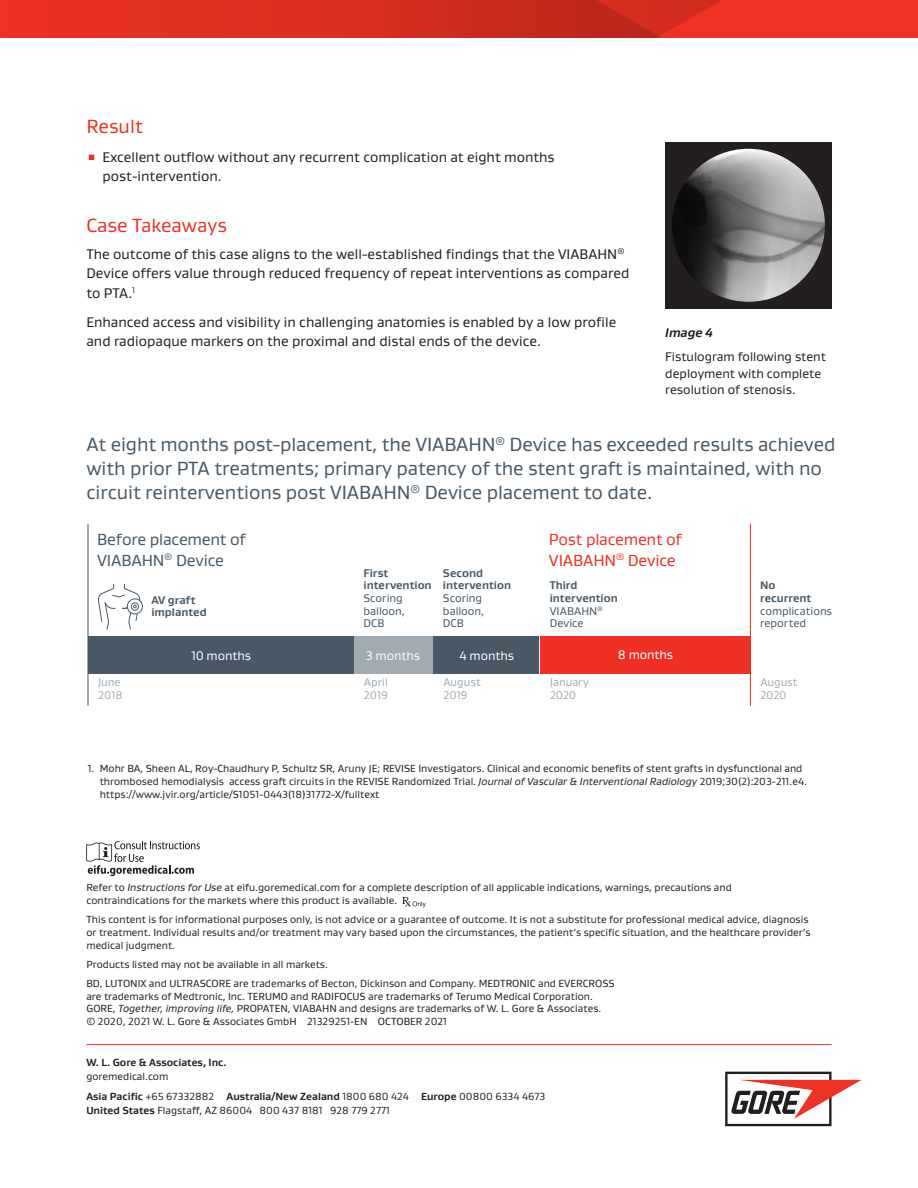
<style>
.page{position:relative;width:918px;height:1188px;background:#fff}
.page>*{position:absolute;margin:0;border:0;box-sizing:border-box;transform-origin:0 0}
.t1{font:19.5px/24px "Gore Gustan";letter-spacing:-.005em;color:#495966}
.t2{font:19.5px "Gore Gustan";color:#ee3224}
.t3{font:16.35px/20.2px "Gore Gustan";letter-spacing:-.01em;color:#485865}
.t4{font:16.35px/20.2px "Gore Gustan";letter-spacing:-.01em;color:#ee3124}
.t5{font:14.25px/19.5px "Gore Gustan";color:#231f20}
.t6{font:12.75px/16.5px "Gore Gustan";color:#231f20}
.t7{font:italic 700 12.75px "Gore Gustan";letter-spacing:-.005em;color:#231f20}
.t8{font:12.6px "Gore Gustan";color:#fff}
.t9{font:700 11.4px/12.6px "Gore Gustan";color:#485865}
.t10{font:11.4px/12.6px "Gore Gustan";color:#485865}
.t11{font:11.4px/12.6px "Gore Gustan";letter-spacing:-.005em;color:#a1abb2}
.t12{font:10.5px/12.8px "Gore Gustan";color:#231f20}
.t13{font:700 10.5px "Gore Gustan";color:#231f20}
.s1{font-weight:400}
.s2{font-style:italic}
.s3{font-weight:700}
</style>
<div class="page">
<hr style="left:86px;top:1044px;width:746px;height:1px;background:#ee3224">
<svg style="left:402px;top:897px;width:24px;height:11px"></svg>
<div style="left:0;top:0;width:918px;height:38px;background:#ee3224"></div>
<svg style="left:149px;top:0;width:572px;height:38px"></svg>
<div style="left:665px;top:142px;width:167px;height:166px;background:#231f20"></div>
<img style="left:672px;top:149px;width:153px;height:153px;border-radius:77px">
<div style="left:88px;top:636px;width:265px;height:37px;background:#485865"></div>
<div style="left:354px;top:636px;width:78px;height:37px;background:#a1abb2"></div>
<div style="left:540px;top:636px;width:211px;height:37px;background:#ee3124"></div>
<div style="left:434px;top:636px;width:105px;height:37px;background:#485865"></div>
<div style="left:127px;top:598px;width:16px;height:16px;border:1px solid #485865;border-radius:50%"></div>
<svg style="left:98px;top:583px;width:43px;height:47px"></svg>
<hr style="left:88px;top:524px;width:1px;height:182px;background:#485865">
<hr style="left:750px;top:524px;width:1px;height:182px;background:#ee3124">
<svg style="left:725px;top:1072px;width:137px;height:54px"></svg>
<svg style="left:86px;top:841px;width:114px;height:35px"></svg>
<h1 class="t2" style="left:86px;top:113px;width:58px">Result</h1>
<h3 class="t5" style="left:103px;top:147px;width:454px;text-indent:-16px"><sup>▪</sup> Excellent outflow without any recurrent complication at eight months post-intervention.</h3>
<h1 class="t2" style="left:86px;top:213px;width:142px">Case Takeaways</h1>
<h3 class="t5" style="left:86px;top:244px;width:545px">The outcome of this case aligns to the well-established findings that the VIABAHN<sup>®<br></sup>Device offers value through reduced frequency of repeat interventions as compared to PTA.<sup>1</sup></h3>
<h3 class="t5" style="left:86px;top:312px;width:531px">Enhanced access and visibility in challenging anatomies is enabled by a low profile and radiopaque markers on the proximal and distal ends of the device.</h3>
<p class="t7" style="left:665px;top:324px;width:49px">Image 4</p>
<p class="t6" style="left:665px;top:348px;width:162px">Fistulogram following stent deployment with complete resolution of stenosis.</p>
<h1 class="t1" style="left:86px;top:432px;width:751px">At eight months post-placement, the VIABAHN<sup>®</sup> Device has exceeded results achieved with prior PTA treatments; primary patency of the stent graft is maintained, with no circuit reinterventions post VIABAHN<sup>®</sup> Device placement to date.</h1>
<h2 class="t3" style="left:97px;top:529px;width:150px">Before placement of<br>VIABAHN<sup>®</sup> Device</h2>
<h2 class="t4" style="left:549px;top:529px;width:134px">Post placement of<br>VIABAHN<sup>®</sup> Device</h2>
<p class="t9" style="left:151px;top:593px;width:57px">AV graft implanted</p>
<p class="t9" style="left:443px;top:566px;width:70px">Second intervention</p>
<p class="t10" style="left:443px;top:591px;width:43px">Scoring balloon,<br>DCB</p>
<p class="t9" style="left:364px;top:566px;width:70px">First intervention</p>
<p class="t10" style="left:364px;top:591px;width:43px">Scoring balloon,<br>DCB</p>
<p class="t9" style="left:550px;top:579px;width:70px">Third intervention<br><span class="s1">VIABAHN</span><sup>®<br></sup><span class="s1">Device</span></p>
<p class="t9" style="left:760px;top:579px;width:53px">No recurrent</p>
<p class="t10" style="left:760px;top:604px;width:74px">complications reported</p>
<p class="t8" style="left:191px;top:647px;width:61px">10 months</p>
<p class="t8" style="left:366px;top:647px;width:56px">3 months</p>
<p class="t8" style="left:460px;top:647px;width:56px">4 months</p>
<p class="t8" style="left:618px;top:647px;width:57px">8 months</p>
<p class="t11" style="left:98px;top:676px;width:26px">June<br>2018</p>
<p class="t11" style="left:364px;top:676px;width:26px">April<br>2019</p>
<p class="t11" style="left:443px;top:676px;width:39px">August<br>2019</p>
<p class="t11" style="left:550px;top:676px;width:40px">January<br>2020</p>
<p class="t11" style="left:760px;top:676px;width:39px">August<br>2020</p>
<p class="t12" style="left:100px;top:762px;width:709px;text-indent:-12px">1. Mohr BA, Sheen AL, Roy-Chaudhury P, Schultz SR, Aruny JE; REVISE Investigators. Clinical and economic benefits of stent grafts in dysfunctional and thrombosed hemodialysis access graft circuits in the REVISE Randomized Trial. <span class="s2">Journal of Vascular &amp; Interventional Radiology</span> 2019;30(2):203-211.e4. https://www.jvir.org/article/S1051-0443(18)31772-X/fulltext</p>
<p class="t12" style="left:86px;top:881px;width:647px">Refer to <span class="s2">Instructions for Use</span> at eifu.goremedical.com for a complete description of all applicable indications, warnings, precautions and contraindications for the markets where this product is available.</p>
<p class="t12" style="left:86px;top:913px;width:726px">This content is for informational purposes only, is not advice or a guarantee of outcome. It is not a substitute for professional medical advice, diagnosis or treatment. Individual results and/or treatment may vary based upon the circumstances, the patient’s specific situation, and the healthcare provider’s medical judgment.</p>
<p class="t12" style="left:86px;top:954px;width:530px;line-height:19px">Products listed may not be available in all markets.<br>BD, LUTONIX and ULTRASCORE are trademarks of Becton, Dickinson and Company. MEDTRONIC and EVERCROSS</p>
<p class="t12" style="left:86px;top:989px;width:516px">are trademarks of Medtronic, Inc. TERUMO and RADIFOCUS are trademarks of Terumo Medical Corporation.<br>GORE, <span class="s2">Together, improving life,</span> PROPATEN, VIABAHN and designs are trademarks of W. L. Gore &amp; Associates. © 2020, 2021 W. L. Gore &amp; Associates GmbH 21329251-EN OCTOBER 2021</p>
<p class="t13" style="left:86px;top:1056px;width:142px">W. L. Gore &amp; Associates, Inc.</p>
<p class="t12" style="left:86px;top:1066px;width:460px;line-height:20.2px">goremedical.com<br><span class="s3">Asia Pacific</span> +65 67332882 <span class="s3">Australia/New Zealand</span> 1800 680 424 <span class="s3">Europe</span> 00800 6334 4673</p>
<p class="t12" style="left:86px;top:1103px;width:305px"><span class="s3">United States</span> Flagstaff, AZ 86004 800 437 8181 928 779 2771</p>
</div>
